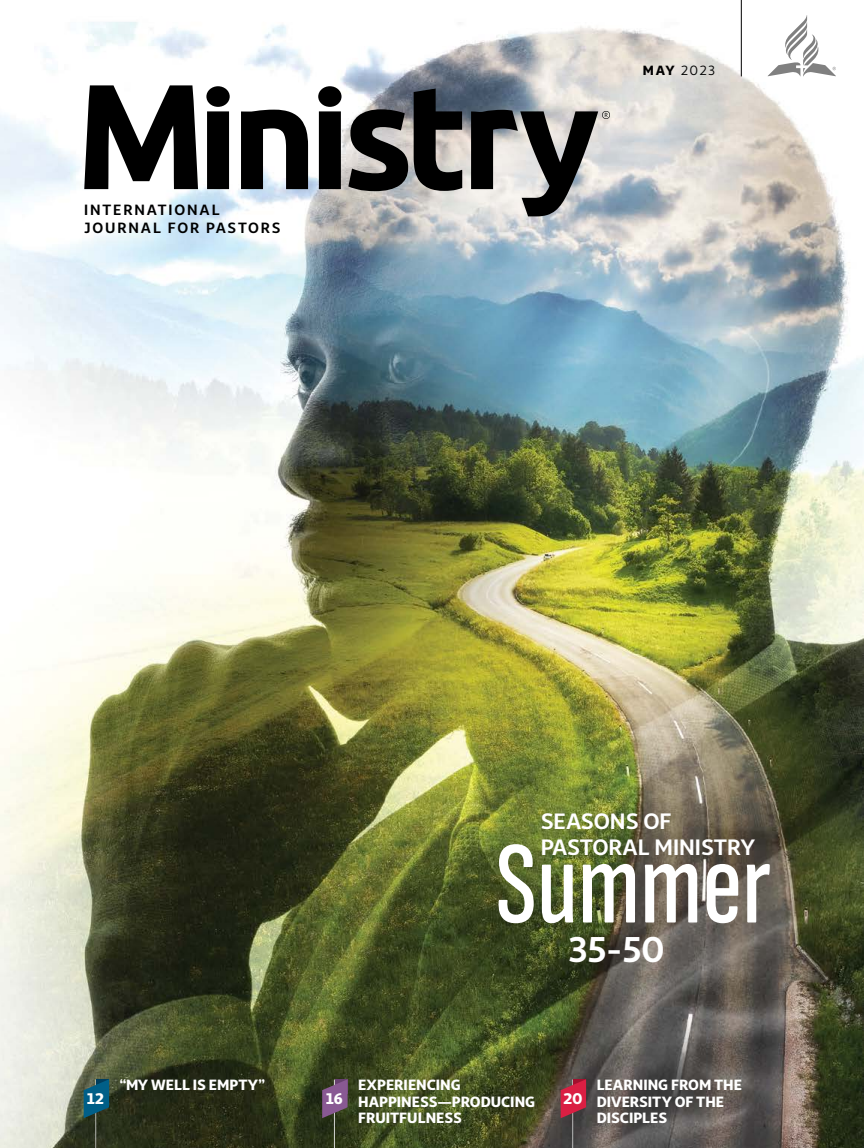
<style>
.page{position:relative;width:864px;height:1148px;background:#fff}
.page>*{position:absolute;margin:0;border:0;box-sizing:border-box;transform-origin:0 0}
.t1{font:500 extra-condensed 118.5px "Sofia Sans";color:#fff}
.t2{font:700 36px "Sana Sans Alt";color:#fff}
.t3{font:700 22.5px/25.5px "Sana Sans Alt";color:#fff}
.t4{font:900 15.6px "Sana Sans Alt";color:#fff}
.t5{font:900 15px/16.5px "Sana Sans Alt";color:#fff}
.t6{font:700 15px/18px "Sana Sans Alt";letter-spacing:.125em;color:#000}
.t7{font:13.5px "Sana Sans Alt";color:#000}
.s1{font-weight:900}
</style>
<div class="page">
<img style="left:0;top:0;width:864px;height:1148px">
<svg style="left:84px;top:85px;width:526px;height:131px"></svg>
<div style="left:320px;top:1067px;width:27px;height:81px;background:#000;opacity:.1"></div>
<svg style="left:322px;top:1079px;width:26px;height:39px"></svg>
<div style="left:82px;top:1067px;width:27px;height:81px;background:#000;opacity:.1"></div>
<svg style="left:84px;top:1079px;width:25px;height:39px"></svg>
<div style="left:559px;top:1067px;width:27px;height:81px;background:#000;opacity:.1"></div>
<svg style="left:561px;top:1079px;width:25px;height:39px"></svg>
<svg style="left:768px;top:15px;width:68px;height:61px"></svg>
<hr style="left:741px;top:0;width:1px;height:76px;background:#000">
<p class="t6" style="left:84px;top:201px;width:198px">INTERNATIONAL<br>JOURNAL FOR PASTORS</p>
<p class="t7" style="left:643px;top:62px;width:74px"><span class="s1">MAY</span> 2023</p>
<p class="t4" style="left:87px;top:1088px;width:19px">12</p>
<p class="t5" style="left:120px;top:1076px;width:147px">“MY WELL IS EMPTY”</p>
<h3 class="t3" style="left:541px;top:808px;width:216px">SEASONS OF<br>PASTORAL MINISTRY</h3>
<h1 class="t1" style="left:495px;top:818px;width:278px">Summer</h1>
<h2 class="t2" style="left:568px;top:926px;width:98px">35-50</h2>
<p class="t4" style="left:326px;top:1088px;width:18px">16</p>
<p class="t5" style="left:358px;top:1076px;width:179px">EXPERIENCING<br>HAPPINESS—PRODUCING<br>FRUITFULNESS</p>
<p class="t4" style="left:563px;top:1088px;width:21px">20</p>
<p class="t5" style="left:597px;top:1076px;width:147px">LEARNING FROM THE<br>DIVERSITY OF THE<br>DISCIPLES</p>
</div>
